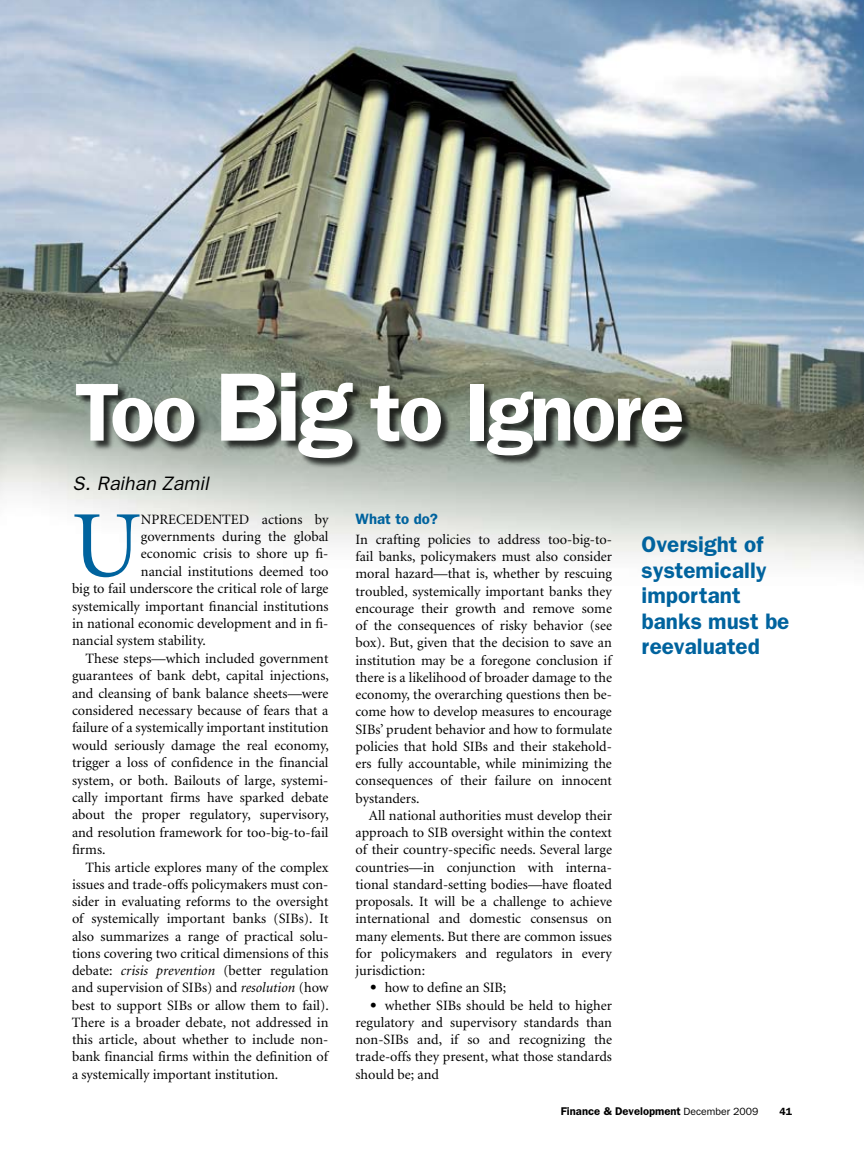
<style>
.page{position:relative;width:864px;height:1161px;background:#fff}
.page>*{position:absolute;margin:0;border:0;box-sizing:border-box;transform-origin:0 0}
.t1{font:94.5px "Minion";color:#00639e}
.t2{font:600 82.5px "Franklin Gothic";letter-spacing:-.035em;color:#fff}
.t3{font:600 22.5px/25.5px "Franklin Gothic";color:#00639e}
.t4{font:italic 19.5px "Franklin Gothic";color:#000}
.t5{font:600 15px "Franklin Gothic";color:#00639e}
.t6{font:14.25px/17.2px "Minion";color:#000;text-align:justify}
.t7{font:600 11.25px "Franklin Gothic";color:#000}
.t8{font:600 10.5px "Franklin Gothic";color:#000}
.s1{font-size:97.5px}
.s2{font-style:italic}
.s3{font-family:"Franklin Gothic"}
.s4{font-weight:400;font-size:10.5px}
</style>
<div class="page">
<img style="left:0;top:0;width:864px;height:568px">
<div style="left:76px;top:373px;width:617px;height:97px;background:#000;opacity:.75"></div>
<h2 class="t2" style="left:75px;top:364px;width:611px">Too <span class="s1">Big</span> to Ignore</h2>
<h3 class="t4" style="left:73px;top:472px;width:138px">S. Raihan Zamil</h3>
<h1 class="t1" style="left:72px;top:499px;width:70px">U</h1>
<p class="t6" style="left:141px;top:511px;width:189px">nprecedented actions by</p>
<p class="t6" style="left:141px;top:528px;width:189px">governments during the global</p>
<p class="t6" style="left:141px;top:546px;width:189px">economic crisis to shore up fi-</p>
<p class="t6" style="left:141px;top:563px;width:189px">nancial institutions deemed too</p>
<p class="t6" style="left:72px;top:581px;width:258px">big to fail underscore the critical role of large</p>
<p class="t6" style="left:72px;top:598px;width:258px">systemically important financial institutions</p>
<p class="t6" style="left:72px;top:615px;width:258px">in national economic development and in fi-</p>
<p class="t6" style="left:72px;top:633px;width:135px">nancial system stability.</p>
<p class="t6" style="left:85px;top:650px;width:245px">These steps—which included government</p>
<p class="t6" style="left:72px;top:668px;width:258px">guarantees of bank debt, capital injections,</p>
<p class="t6" style="left:72px;top:685px;width:258px">and cleansing of bank balance sheets—were</p>
<p class="t6" style="left:72px;top:702px;width:258px">considered necessary because of fears that a</p>
<p class="t6" style="left:72px;top:720px;width:258px">failure of a systemically important institution</p>
<p class="t6" style="left:72px;top:737px;width:258px">would seriously damage the real economy,</p>
<p class="t6" style="left:72px;top:755px;width:258px">trigger a loss of confidence in the financial</p>
<p class="t6" style="left:72px;top:772px;width:258px">system, or both. Bailouts of large, systemi-</p>
<p class="t6" style="left:72px;top:789px;width:258px">cally important firms have sparked debate</p>
<p class="t6" style="left:72px;top:807px;width:258px">about the proper regulatory, supervisory,</p>
<p class="t6" style="left:72px;top:824px;width:258px">and resolution framework for too-big-to-fail</p>
<p class="t6" style="left:72px;top:842px;width:35px">firms.</p>
<p class="t6" style="left:85px;top:859px;width:245px">This article explores many of the complex</p>
<p class="t6" style="left:72px;top:876px;width:258px">issues and trade-offs policymakers must con-</p>
<p class="t6" style="left:72px;top:893px;width:258px">sider in evaluating reforms to the oversight</p>
<p class="t6" style="left:72px;top:911px;width:258px">of systemically important banks (SIBs). It</p>
<p class="t6" style="left:72px;top:928px;width:258px">also summarizes a range of practical solu-</p>
<p class="t6" style="left:72px;top:945px;width:258px">tions covering two critical dimensions of this</p>
<p class="t6" style="left:72px;top:962px;width:258px">debate: <span class="s2">crisis prevention</span> (better regulation</p>
<p class="t6" style="left:72px;top:980px;width:258px">and supervision of SIBs) and <span class="s2">resolution</span> (how</p>
<p class="t6" style="left:72px;top:997px;width:258px">best to support SIBs or allow them to fail).</p>
<p class="t6" style="left:72px;top:1014px;width:258px">There is a broader debate, not addressed in</p>
<p class="t6" style="left:72px;top:1031px;width:258px">this article, about whether to include non-</p>
<p class="t6" style="left:72px;top:1049px;width:258px">bank financial firms within the definition of</p>
<p class="t6" style="left:72px;top:1066px;width:208px">a systemically important institution.</p>
<p class="t5" style="left:356px;top:510px;width:84px">What to do?</p>
<p class="t6" style="left:356px;top:531px;width:258px">In crafting policies to address too-big-to&shy;fail banks, policymakers must also consider moral hazard—that is, whether by rescuing troubled, systemically important banks they encourage their growth and remove some of the consequences of risky behavior (see box). But, given that the decision to save an institution may be a foregone conclusion if there is a likelihood of broader damage to the economy, the overarching questions then be&shy;come how to develop measures to encourage SIBs’ prudent behavior and how to formulate policies that hold SIBs and their stakehold&shy;ers fully accountable, while minimizing the consequences of their failure on innocent bystanders.</p>
<p class="t6" style="left:356px;top:807px;width:258px;text-indent:13px">All national authorities must develop their approach to SI B oversight within the context of their country-specific needs. Several large countries—in conjunction with interna&shy;tional standard-setting bodies—have floated proposals. It will be a challenge to achieve international and domestic consensus on many elements. But there are common issues for policymakers and regulators in every jurisdiction:</p>
<p class="t6" style="left:369px;top:980px;width:139px"><span class="s3">•</span> how to define an SIB;</p>
<p class="t6" style="left:356px;top:997px;width:258px;text-indent:14px"><span class="s3">•</span> whether SIBs should be held to higher regulatory and supervisory standards than non-SIBs and, if so and recognizing the trade-offs they present, what those standards should be; and</p>
<h3 class="t3" style="left:642px;top:532px;width:149px">Oversight of systemically important banks must be reevaluated</h3>
<p class="t7" style="left:561px;top:1105px;width:199px">Finance &amp; Development <span class="s4">December 2009</span></p>
<p class="t8" style="left:779px;top:1106px;width:14px">41</p>
</div>
